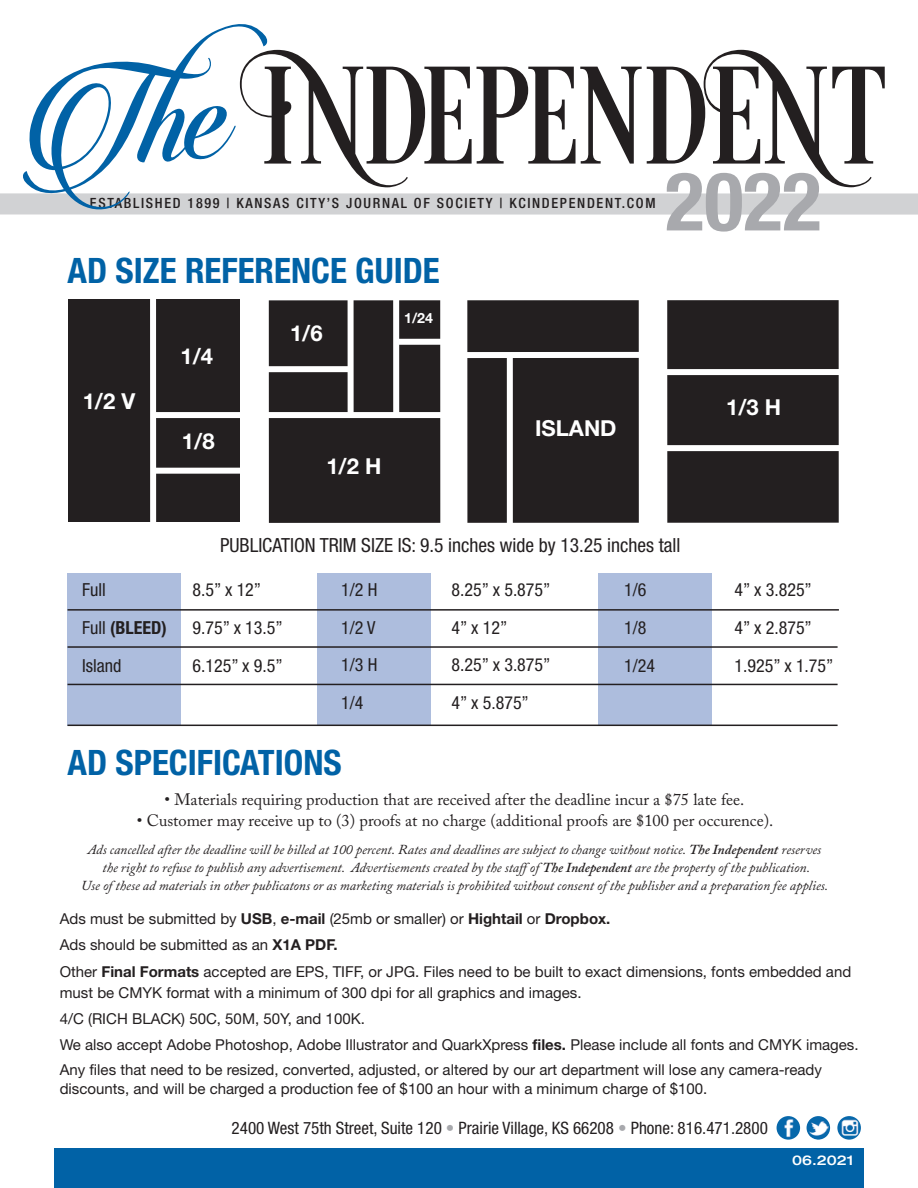
<style>
.page{position:relative;width:918px;height:1188px;background:#fff}
.page>*{position:absolute;margin:0;border:0;box-sizing:border-box;transform-origin:0 0}
.t1{font:700 condensed 81.3px "Helvetica Neue LT Std";color:#a8a9ad}
.t2{font:700 condensed 35.1px "Helvetica Neue LT Std";color:#0162a6}
.t3{font:700 22.05px "Helvetica Neue LT Std";color:#fff}
.t4{font:condensed 19.5px "Helvetica Neue LT Std";color:#231f20}
.t5{font:condensed 18px "Helvetica Neue LT Std";color:#231f20}
.t6{font:700 condensed 18px "Helvetica Neue LT Std";color:#231f20}
.t7{font:condensed 17.1px "Helvetica Neue LT Std";color:#231f20}
.t8{font:16.5px "Adobe Caslon Pro";color:#231f20}
.t9{font:15px/26.4px "Helvetica Neue LT Std";color:#231f20}
.t10{font:500 condensed 14.1px "Helvetica Neue LT Std";letter-spacing:.12em;color:#231f20}
.t11{font:700 14.1px "Helvetica Neue LT Std";color:#fff}
.t12{font:italic 13.65px/18px "Adobe Caslon Pro";color:#231f20;text-align:center}
.t13{font:500 expanded 13.5px "Helvetica Neue LT Std";color:#fff}
.s1{font-weight:400}
.s2{font-weight:600}
.s3{font-weight:700}
.s4{color:#a8a9ad}
</style>
<div class="page">
<div style="left:598px;top:573px;width:114px;height:152px;background:#adbddd"></div>
<div style="left:318px;top:573px;width:113px;height:152px;background:#adbddd"></div>
<div style="left:68px;top:299px;width:172px;height:223px;background:#231f20"></div>
<div style="left:467px;top:300px;width:172px;height:223px;background:#231f20"></div>
<div style="left:269px;top:300px;width:171px;height:223px;background:#231f20"></div>
<div style="left:150px;top:297px;width:6px;height:232px;background:#fff"></div>
<div style="left:256px;top:366px;width:95px;height:6px;background:#fff"></div>
<div style="left:153px;top:412px;width:297px;height:6px;background:#fff"></div>
<div style="left:348px;top:296px;width:6px;height:118px;background:#fff"></div>
<div style="left:393px;top:298px;width:6px;height:118px;background:#fff"></div>
<div style="left:398px;top:339px;width:52px;height:6px;background:#fff"></div>
<div style="left:507px;top:355px;width:6px;height:173px;background:#fff"></div>
<div style="left:667px;top:300px;width:172px;height:223px;background:#231f20"></div>
<div style="left:654px;top:369px;width:197px;height:6px;background:#fff"></div>
<div style="left:654px;top:445px;width:197px;height:6px;background:#fff"></div>
<div style="left:68px;top:573px;width:113px;height:152px;background:#adbddd"></div>
<hr style="left:68px;top:609px;width:771px;height:2px;background:#231f20">
<hr style="left:68px;top:646px;width:770px;height:2px;background:#231f20">
<hr style="left:68px;top:684px;width:770px;height:1px;background:#231f20">
<hr style="left:68px;top:725px;width:770px;height:1px;background:#231f20">
<div style="left:54px;top:1149px;width:810px;height:39px;background:#0162a6"></div>
<img style="left:777px;top:1116px;width:23px;height:24px">
<img style="left:807px;top:1116px;width:23px;height:24px">
<img style="left:837px;top:1116px;width:24px;height:24px">
<div style="left:0;top:193px;width:918px;height:22px;background:#d1d2d4"></div>
<svg style="left:269px;top:50px;width:616px;height:137px"></svg>
<svg style="left:269px;top:67px;width:22px;height:97px"></svg>
<svg style="left:704px;top:50px;width:168px;height:137px"></svg>
<svg style="left:21px;top:24px;width:248px;height:191px"></svg>
<div style="left:153px;top:468px;width:94px;height:6px;background:#fff"></div>
<div style="left:467px;top:352px;width:186px;height:6px;background:#fff"></div>
<p class="t10" style="left:90px;top:198px;width:567px">ESTABLISHED 1899 | KANSAS CITY’S JOURNAL OF SOCIETY | KCINDEPENDENT.COM</p>
<h2 class="t2" style="left:68px;top:258px;width:374px">AD SIZE REFERENCE GUIDE</h2>
<h3 class="t3" style="left:83px;top:393px;width:54px">1/2 V</h3>
<h3 class="t3" style="left:180px;top:348px;width:34px">1/4</h3>
<h3 class="t3" style="left:182px;top:433px;width:34px">1/8</h3>
<h3 class="t3" style="left:290px;top:325px;width:34px">1/6</h3>
<p class="t11" style="left:404px;top:313px;width:30px">1/24</p>
<h3 class="t3" style="left:326px;top:459px;width:57px">1/2 H</h3>
<h3 class="t3" style="left:535px;top:421px;width:83px">ISLAND</h3>
<h1 class="t1" style="left:665px;top:172px;width:158px">2022</h1>
<h3 class="t3" style="left:726px;top:399px;width:57px">1/3 H</h3>
<h3 class="t4" style="left:220px;top:538px;width:462px">PUBLICATION TRIM SIZE IS: 9.5 inches wide by 13.25 inches tall</h3>
<p class="t5" style="left:82px;top:584px;width:25px">Full</p>
<p class="t5" style="left:192px;top:584px;width:70px">8.5” x 12”</p>
<p class="t6" style="left:82px;top:621px;width:86px"><span class="s1">Full</span> (BLEED)</p>
<p class="t5" style="left:192px;top:621px;width:92px">9.75” x 13.5”</p>
<p class="t5" style="left:82px;top:659px;width:41px">Island</p>
<p class="t5" style="left:192px;top:659px;width:92px">6.125” x 9.5”</p>
<p class="t5" style="left:341px;top:583px;width:38px">1/2 H</p>
<p class="t5" style="left:452px;top:583px;width:101px">8.25” x 5.875”</p>
<p class="t5" style="left:341px;top:621px;width:36px">1/2 V</p>
<p class="t5" style="left:452px;top:621px;width:57px">4” x 12”</p>
<p class="t5" style="left:341px;top:658px;width:38px">1/3 H</p>
<p class="t5" style="left:452px;top:658px;width:101px">8.25” x 3.875”</p>
<p class="t5" style="left:341px;top:696px;width:24px">1/4</p>
<p class="t5" style="left:452px;top:696px;width:79px">4” x 5.875”</p>
<h2 class="t2" style="left:68px;top:750px;width:276px">AD SPECIFICATIONS</h2>
<p class="t5" style="left:624px;top:584px;width:24px">1/6</p>
<p class="t5" style="left:735px;top:584px;width:79px">4” x 3.825”</p>
<p class="t5" style="left:624px;top:621px;width:24px">1/8</p>
<p class="t5" style="left:735px;top:621px;width:79px">4” x 2.875”</p>
<p class="t5" style="left:624px;top:659px;width:32px">1/24</p>
<p class="t5" style="left:735px;top:659px;width:101px">1.925” x 1.75”</p>
<p class="t8" style="left:165px;top:793px;width:581px">• Materials requiring production that are received after the deadline incur a $75 late fee.</p>
<p class="t8" style="left:137px;top:814px;width:638px">• Customer may receive up to (3) proofs at no charge (additional proofs are $100 per occurence).</p>
<p class="t12" style="left:81px;top:842px;width:748px">Ads cancelled after the deadline will be billed at 100 percent. Rates and deadlines are subject to change without notice. <span class="s2">The Independent</span> reserves the right to refuse to publish any advertisement. Advertisements created by the staff of <span class="s2">The Independent</span> are the property of the publication.<br>Use of these ad materials in other publicatons or as marketing materials is prohibited without consent of the publisher and a preparation fee applies.</p>
<p class="t9" style="left:60px;top:907px;width:793px">Ads must be submitted by <span class="s3">USB</span>, <span class="s3">e-mail</span> (25mb or smaller) or <span class="s3">Hightail</span> or <span class="s3">Dropbox.<br></span>Ads should be submitted as an <span class="s3">X1A PDF.<br></span>Other <span class="s3">Final Formats</span> accepted are EPS, TIFF, or JPG. Files need to be built to exact dimensions, fonts embedded and</p>
<p class="t9" style="left:60px;top:981px;width:800px">must be CMYK format with a minimum of 300 dpi for all graphics and images.<br>4/C (RICH BLACK) 50C, 50M, 50Y, and 100K.<br>We also accept Adobe Photoshop, Adobe Illustrator and QuarkXpress <span class="s3">files.</span> Please include all fonts and CMYK images.</p>
<p class="t9" style="left:60px;top:1062px;width:764px;line-height:19.2px">Any files that need to be resized, converted, adjusted, or altered by our art department will lose any camera-ready discounts, and will be charged a production fee of $100 an hour with a minimum charge of $100.</p>
<p class="t7" style="left:232px;top:1122px;width:538px">2400 West 75th Street, Suite 120 <span class="s4">•</span> Prairie Village, KS 66208 <span class="s4">•</span> Phone: 816.471.2800</p>
<p class="t13" style="left:792px;top:1153px;width:63px">06.2021</p>
</div>
